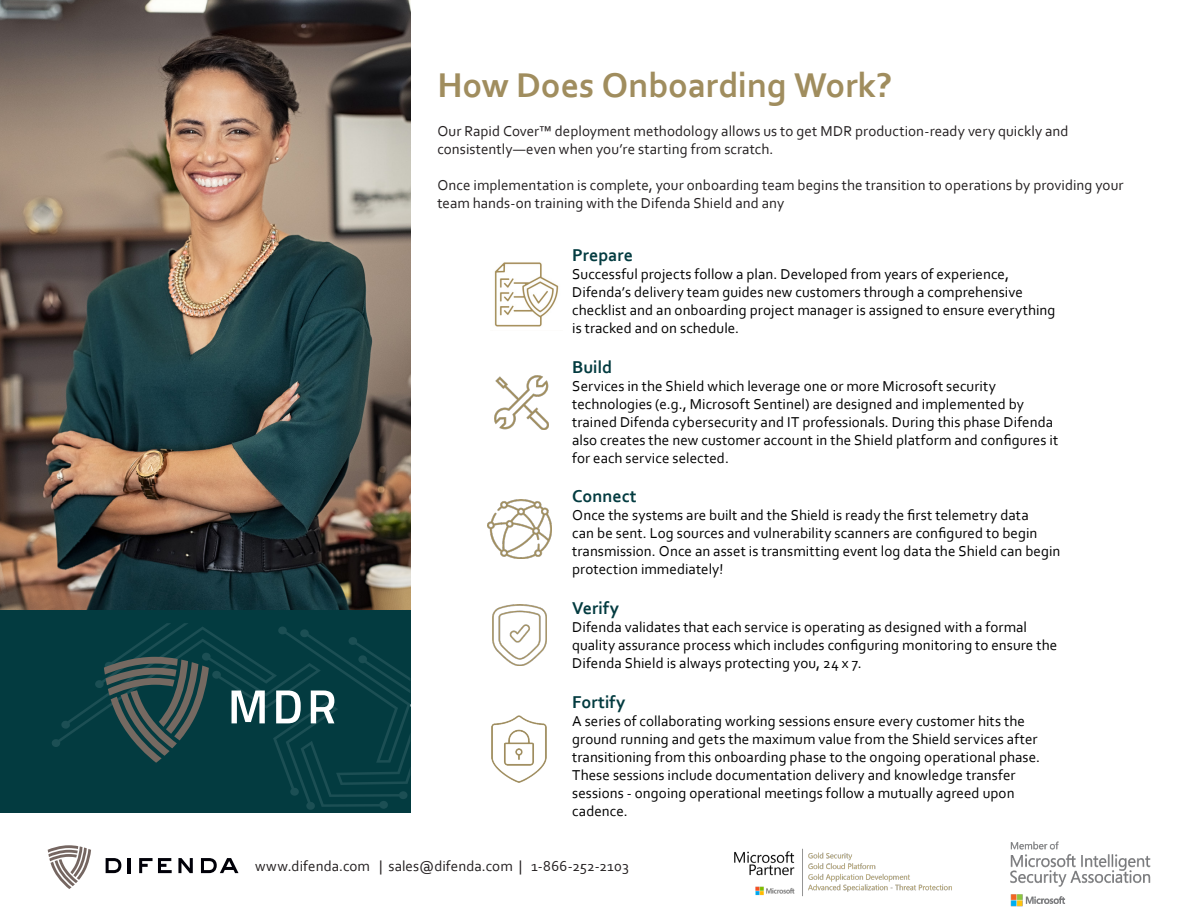
<style>
.page{position:relative;width:1188px;height:918px;background:#fff}
.page>*{position:absolute;margin:0;border:0;box-sizing:border-box;transform-origin:0 0}
.t1{font:700 36px "Corbel";letter-spacing:-.005em;color:#a08d5e}
.t2{font:700 18px "Corbel";color:#033b40}
.t3{font:15px/18px "Corbel";letter-spacing:.005em;color:#000}
.t4{font:15px/18px "Corbel";letter-spacing:.005em;color:#231f20}
</style>
<div class="page">
<img style="left:0;top:0;width:410px;height:610px">
<img style="left:495px;top:376px;width:53px;height:53px">
<img style="left:487px;top:499px;width:64px;height:59px">
<img style="left:493px;top:605px;width:53px;height:60px">
<img style="left:491px;top:716px;width:56px;height:66px">
<img style="left:494px;top:262px;width:65px;height:65px">
<div style="left:0;top:610px;width:410px;height:203px;background:#033b40"></div>
<svg style="left:52px;top:623px;width:359px;height:187px"></svg>
<img style="left:734px;top:848px;width:218px;height:49px">
<svg style="left:48px;top:845px;width:43px;height:44px"></svg>
<svg style="left:106px;top:858px;width:15px;height:15px"></svg>
<hr style="left:128px;top:858px;width:3px;height:15px;background:#000008">
<svg style="left:139px;top:858px;width:33px;height:15px"></svg>
<svg style="left:178px;top:858px;width:15px;height:15px"></svg>
<svg style="left:201px;top:858px;width:38px;height:15px"></svg>
<img style="left:1010px;top:842px;width:140px;height:64px">
<p class="t1" style="left:437px;top:62px;width:456px">How Does Onboarding Work?</p>
<p class="t4" style="left:437px;top:122px;width:633px">Our Rapid Cover™ deployment methodology allows us to get MDR production-ready very quickly and consistently—even when you’re starting from scratch.</p>
<p class="t4" style="left:437px;top:176px;width:688px">Once implementation is complete, your onboarding team begins the transition to operations by providing your team hands-on training with the Difenda Shield and any</p>
<p class="t2" style="left:572px;top:244px;width:62px">Prepare</p>
<p class="t3" style="left:572px;top:265px;width:485px">Successful projects follow a plan. Developed from years of experience, Difenda’s delivery team guides new customers through a comprehensive checklist and an onboarding project manager is assigned to ensure everything is tracked and on schedule.</p>
<p class="t2" style="left:572px;top:356px;width:42px">Build</p>
<p class="t3" style="left:572px;top:376px;width:488px">Services in the Shield which leverage one or more Microsoft security technologies (e.g., Microsoft Sentinel) are designed and implemented by trained Difenda cybersecurity and IT professionals. During this phase Difenda also creates the new customer account in the Shield platform and configures it for each service selected.</p>
<p class="t2" style="left:572px;top:485px;width:66px">Connect</p>
<p class="t3" style="left:572px;top:506px;width:490px">Once the systems are built and the Shield is ready the first telemetry data<br>can be sent. Log sources and vulnerability scanners are configured to begin transmission. Once an asset is transmitting event log data the Shield can begin protection immediately!</p>
<p class="t2" style="left:572px;top:597px;width:48px">Verify</p>
<p class="t3" style="left:572px;top:618px;width:486px">Difenda validates that each service is operating as designed with a formal quality assurance process which includes configuring monitoring to ensure the<br>Difenda Shield is always protecting you, 24 x 7.</p>
<p class="t2" style="left:572px;top:690px;width:55px">Fortify</p>
<p class="t3" style="left:572px;top:711px;width:469px">A series of collaborating working sessions ensure every customer hits the ground running and gets the maximum value from the Shield services after transitioning from this onboarding phase to the ongoing operational phase.<br>These sessions include documentation delivery and knowledge transfer sessions - ongoing operational meetings follow a mutually agreed upon cadence.</p>
<p class="t4" style="left:255px;top:857px;width:375px">www.difenda.com | sales@difenda.com | 1-866-252-2103</p>
</div>
